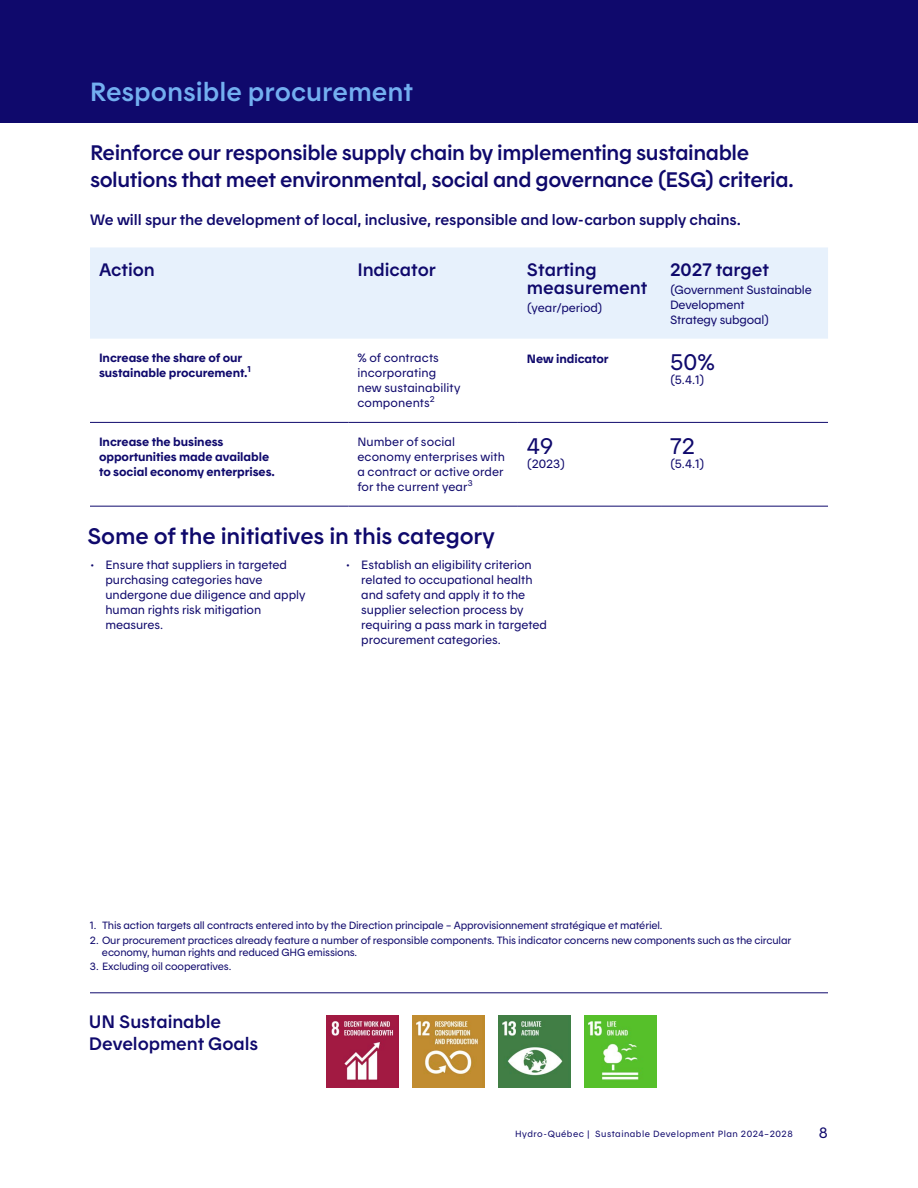
<style>
.page{position:relative;width:918px;height:1188px;background:#fff}
.page>*{position:absolute;margin:0;border:0;box-sizing:border-box;transform-origin:0 0}
.t1{font:26.25px "Hydro Quebec Demi";color:#73aff0}
.S-titre{font:22.5px "Hydro Quebec Demi";letter-spacing:-.005em;color:#0f096c}
.t2{font:22.5px "Hydro Quebec Normal";color:#0f096c}
.t3{font:21px/27px "Hydro Quebec Demi";letter-spacing:-.02em;color:#0f096c}
.S-titre-2{font:18px/18px "Hydro Quebec Demi";letter-spacing:-.005em;color:#0f096c}
.t4{font:15px "Hydro Quebec Demi";letter-spacing:-.005em;color:#0f096c}
.t5{font:15px "Hydro Quebec Normal";color:#0f096c}
.t6{font:12px/15px "Hydro Quebec Normal";letter-spacing:-.005em;color:#0f096c}
.t7{font:12px/15px "Hydro Quebec Gras";letter-spacing:-.005em;color:#0f096c}
.Note{font:10.5px/12px "Hydro Quebec Normal";letter-spacing:-.015em;color:#0f096c}
.t8{font:9px "Hydro Quebec Normal";letter-spacing:.05em;color:#0f096c}
.t9{font:8.4px "Hydro Quebec Normal";color:#0f096c}
</style>
<div class="page">
<div style="left:0;top:0;width:918px;height:123px;background:#0f096c"></div>
<div style="left:90px;top:248px;width:738px;height:91px;background:#e7f1fc"></div>
<hr style="left:90px;top:506px;width:258px;height:1px;background:#0f096c">
<hr style="left:348px;top:506px;width:170px;height:1px;background:#0f096c">
<hr style="left:518px;top:506px;width:143px;height:1px;background:#0f096c">
<hr style="left:661px;top:506px;width:167px;height:1px;background:#0f096c">
<hr style="left:90px;top:422px;width:258px;height:1px;background:#0f096c">
<hr style="left:348px;top:422px;width:170px;height:1px;background:#0f096c">
<hr style="left:518px;top:422px;width:143px;height:1px;background:#0f096c">
<hr style="left:661px;top:422px;width:167px;height:1px;background:#0f096c">
<img style="left:327px;top:1016px;width:71px;height:71px">
<img style="left:413px;top:1016px;width:71px;height:71px">
<img style="left:499px;top:1016px;width:71px;height:71px">
<img style="left:585px;top:1016px;width:71px;height:71px">
<hr style="left:90px;top:992px;width:738px;height:1px;background:#0f096c">
<h2 class="t1" style="left:90px;top:75px;width:325px">Responsible procurement</h2>
<p class="t3" style="left:90px;top:139px;width:706px">Reinforce our responsible supply chain by implementing sustainable solutions that meet environmental, social and governance (ESG) criteria.</p>
<p class="t4" style="left:90px;top:210px;width:652px">We will spur the development of local, inclusive, responsible and low-carbon supply chains.</p>
<p class="S-titre-2" style="left:99px;top:260px;width:57px">Action</p>
<p class="S-titre-2" style="left:357px;top:260px;width:80px">Indicator</p>
<p class="S-titre-2" style="left:527px;top:260px;width:122px">Starting measurement</p>
<p class="t6" style="left:527px;top:300px;width:77px">(year/period)</p>
<p class="S-titre-2" style="left:670px;top:260px;width:100px">2027 target</p>
<p class="t6" style="left:670px;top:282px;width:143px">(Government Sustainable<br>Development<br>Strategy subgoal)</p>
<p class="t7" style="left:99px;top:350px;width:153px">Increase the share of our sustainable procurement.<sup>1</sup></p>
<p class="t6" style="left:357px;top:350px;width:105px">% of contracts incorporating new sustainability components<sup>2</sup></p>
<p class="t7" style="left:527px;top:351px;width:83px">New indicator</p>
<p class="t2" style="left:670px;top:348px;width:46px">50%</p>
<p class="t6" style="left:670px;top:372px;width:36px">(5.4.1)</p>
<p class="t7" style="left:99px;top:434px;width:177px">Increase the business opportunities made available to social economy enterprises.</p>
<p class="t6" style="left:357px;top:434px;width:149px">Number of social economy enterprises with a contract or active order for the current year</p>
<p class="t9" style="left:468px;top:478px;width:6px">3</p>
<p class="t2" style="left:527px;top:432px;width:28px">49</p>
<p class="t6" style="left:527px;top:456px;width:40px">(2023)</p>
<p class="S-titre" style="left:87px;top:523px;width:409px">Some of the initiatives in this category</p>
<p class="t6" style="left:105px;top:557px;width:201px;text-indent:-15px">• Ensure that suppliers in targeted purchasing categories have undergone due diligence and apply human rights risk mitigation measures.</p>
<p class="t6" style="left:361px;top:557px;width:187px;text-indent:-15px">• Establish an eligibility criterion related to occupational health and safety and apply it to the supplier selection process by requiring a pass mark in targeted procurement categories.</p>
<p class="t2" style="left:670px;top:432px;width:27px">72</p>
<p class="t6" style="left:670px;top:456px;width:36px">(5.4.1)</p>
<p class="Note" style="left:90px;top:919px;width:574px">1. This action targets all contracts entered into by the Direction principale – Approvisionnement stratégique et matériel.</p>
<p class="Note" style="left:102px;top:934px;width:691px;text-indent:-12px">2. Our procurement practices already feature a number of responsible components. This indicator concerns new components such as the circular economy, human rights and reduced GHG emissions.</p>
<p class="Note" style="left:90px;top:960px;width:143px">3. Excluding oil cooperatives.</p>
<p class="S-titre-2" style="left:89px;top:1010px;width:171px;line-height:22.5px">UN Sustainable<br>Development Goals</p>
<p class="t8" style="left:515px;top:1129px;width:279px">Hydro-Québec | Sustainable Development Plan 2024–2028</p>
<p class="t5" style="left:819px;top:1123px;width:11px">8</p>
</div>
